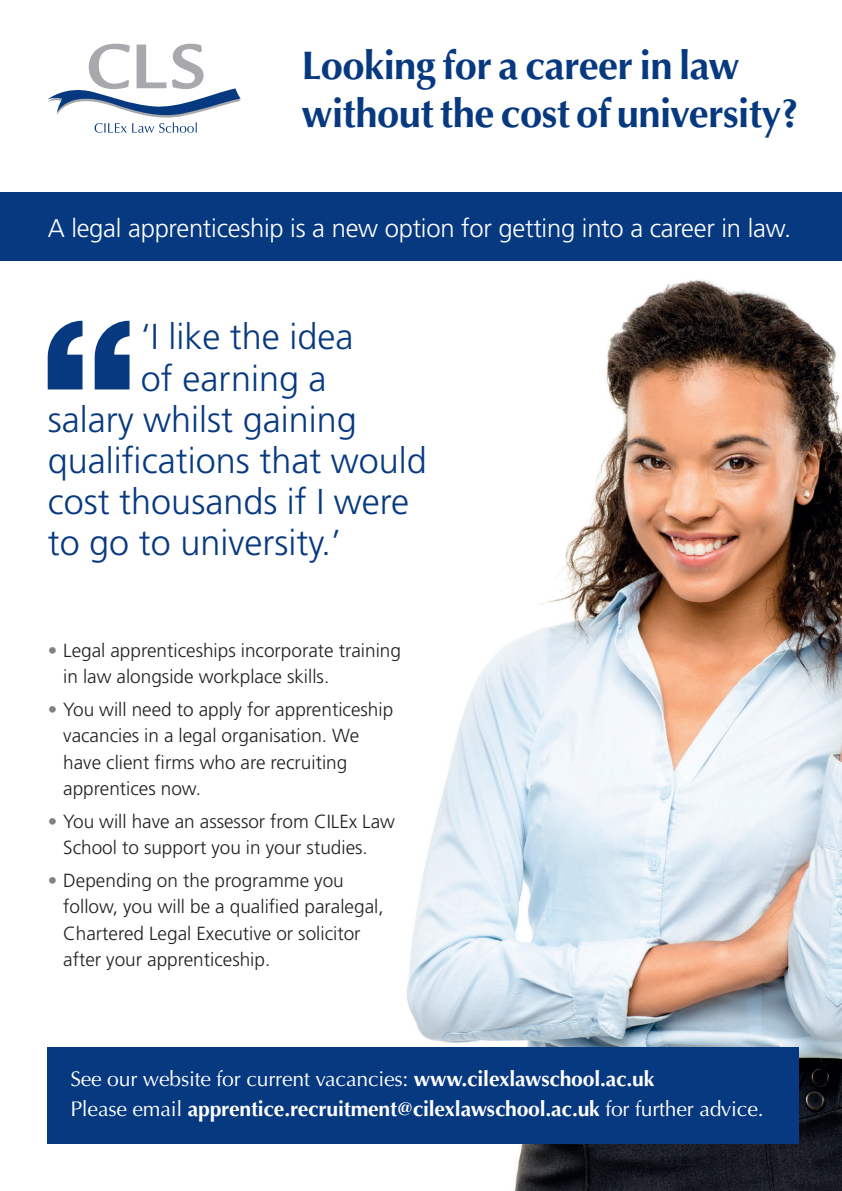
<style>
.page{position:relative;width:842px;height:1191px;background:#fff}
.page>*{position:absolute;margin:0;border:0;box-sizing:border-box;transform-origin:0 0}
.t1{font:700 40px/48px "Optima LT Std";letter-spacing:-.015em;color:#073980}
.t2{font:300 36px "Frutiger";color:#073980}
.t3{font:300 25.6px "Frutiger";letter-spacing:-.01em;color:#fff}
.t4{font:700 21.2px/30px "Optima LT Std";letter-spacing:-.01em;color:#fff}
.t5{font:300 19px/26.4px "Frutiger";color:#231f20}
.s1{color:#808285}
.s2{font-weight:400}
</style>
<div class="page">
<svg style="left:48px;top:44px;width:193px;height:89px"></svg>
<img style="left:407px;top:279px;width:435px;height:912px">
<div style="left:0;top:193px;width:842px;height:68px;background:#073980"></div>
<svg style="left:47px;top:321px;width:83px;height:68px"></svg>
<div style="left:48px;top:1047px;width:751px;height:97px;background:#073980"></div>
<p class="t1" style="left:301px;top:42px;width:499px">Looking for a career in law without the cost of university?</p>
<p class="t3" style="left:48px;top:213px;width:745px">A legal apprenticeship is a new option for getting into a career in law.</p>
<p class="t2" style="left:141px;top:316px;width:214px">‘I like the idea</p>
<p class="t2" style="left:141px;top:358px;width:187px">of earning a</p>
<p class="t2" style="left:48px;top:399px;width:311px">salary whilst gaining</p>
<p class="t2" style="left:48px;top:440px;width:381px">qualifications that would</p>
<p class="t2" style="left:48px;top:481px;width:363px">cost thousands if I were</p>
<p class="t2" style="left:48px;top:522px;width:295px">to go to university.’</p>
<p class="t5" style="left:63px;top:637px;width:339px;text-indent:-16px"><span class="s1">•</span> Legal apprenticeships incorporate training in law alongside workplace skills.</p>
<p class="t5" style="left:63px;top:696px;width:331px;text-indent:-16px"><span class="s1">•</span> You will need to apply for apprenticeship vacancies in a legal organisation. We have client firms who are recruiting apprentices now.</p>
<p class="t5" style="left:63px;top:808px;width:333px;text-indent:-16px"><span class="s1">•</span> You will have an assessor from CILEx Law<br>School to support you in your studies.</p>
<p class="t5" style="left:63px;top:867px;width:322px;text-indent:-16px"><span class="s1">•</span> Depending on the programme you follow, you will be a qualified paralegal, Chartered Legal Executive or solicitor after your apprenticeship.</p>
<p class="t4" style="left:70px;top:1063px;width:695px"><span class="s2">See our website for current vacancies:</span> www.cilexlawschool.ac.uk<br><span class="s2">Please email</span> apprentice.recruitment@cilexlawschool.ac.uk <span class="s2">for further advice.</span></p>
</div>
